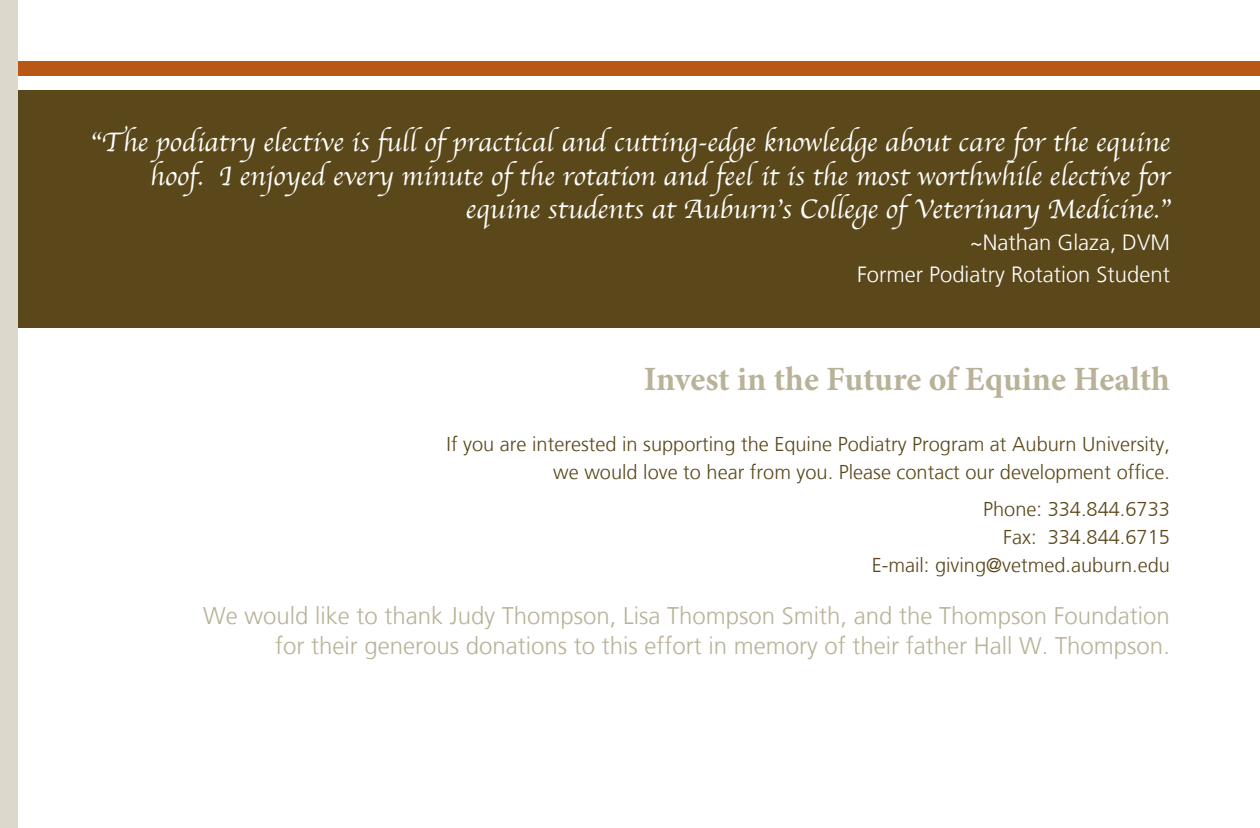
<style>
.page{position:relative;width:1260px;height:828px;background:#fff}
.page>*{position:absolute;margin:0;border:0;box-sizing:border-box;transform-origin:0 0}
.t1{font:700 34px "Minion Pro";color:#b9b298}
.t2{font:28px/33.6px "Apple Chancery";color:#fff;text-align:right}
.t3{font:300 24px/30px "Frutiger LT";color:#b9b298;text-align:right}
.t4{font:300 22px/32px "Frutiger LT";color:#fff;text-align:right}
.t5{font:300 20px/28px "Frutiger LT";color:#5a471a;text-align:right}
</style>
<div class="page">
<div style="left:18px;top:90px;width:1242px;height:237px;background:#5a471a"></div>
<div style="left:0;top:0;width:18px;height:828px;background:#dcd8cb"></div>
<div style="left:18px;top:62px;width:1242px;height:14px;background:#b95814"></div>
<p class="t2" style="left:90px;top:125px;width:1082px">“The podiatry elective is full of practical and cutting-edge knowledge about care for the equine hoof. I enjoyed every minute of the rotation and feel it is the most worthwhile elective for equine students at Auburn’s College of Veterinary Medicine.”</p>
<p class="t4" style="left:857px;top:227px;width:314px">~Nathan Glaza, DVM<br>Former Podiatry Rotation Student</p>
<p class="t1" style="left:644px;top:355px;width:528px">Invest in the Future of Equine Health</p>
<p class="t5" style="left:447px;top:430px;width:725px">If you are interested in supporting the Equine Podiatry Program at Auburn University, we would love to hear from you. Please contact our development office.</p>
<p class="t5" style="left:872px;top:495px;width:300px">Phone: 334.844.6733<br>Fax: 334.844.6715<br>E-mail: giving@vetmed.auburn.edu</p>
<p class="t3" style="left:203px;top:601px;width:968px">We would like to thank Judy Thompson, Lisa Thompson Smith, and the Thompson Foundation for their generous donations to this effort in memory of their father Hall W. Thompson.</p>
</div>
